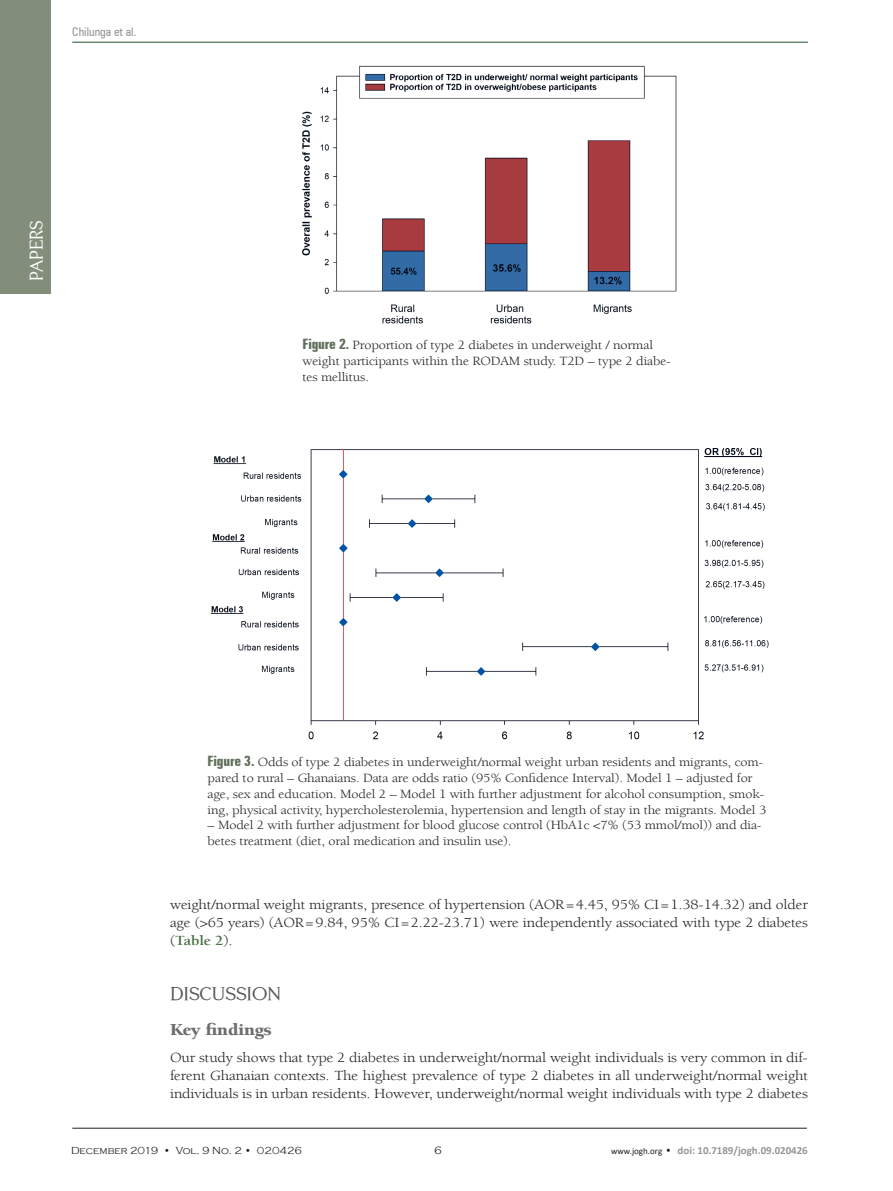
<style>
.page{position:relative;width:893px;height:1191px;background:#fff}
.page>*{position:absolute;margin:0;border:0;box-sizing:border-box;transform-origin:0 0}
.t1{font:18.6px "Centabel";letter-spacing:-.01em;color:#57585a;scale:1.11 1}
.t2{font:18px "Centabel";color:#fff}
.t3{font:900 17.1px "Berkeley Std";letter-spacing:-.01em;color:#6c6d70;scale:1.11 1}
.t4{font:14.25px/18px "Berkeley Std";letter-spacing:-.01em;color:#231f20;text-align:justify;scale:1.11 1}
.t5{font:12.9px/15.8px "Berkeley Std";letter-spacing:-.01em;color:#231f20;scale:1.11 1}
.t6{font:condensed 12px "Zurich BT";color:#939598}
.t7{font:700 10.95px "Calibri";color:#939598}
.t8{font:300 10.95px "Copperplate Gothic";color:#231f20}
.t9{font:300 10.5px "Copperplate Gothic";color:#231f20}
.s1{font-family:"Zurich BT";font-weight:700;font-stretch:extra-condensed;font-size:14.25px;color:#5f6f5b}
.s2{font-weight:700;color:#477045}
.s3{font-weight:400;font-size:9px;color:#231f20}
.s4{font-family:"Copperplate Gothic";font-weight:300;color:#231f20}
</style>
<div class="page">
<hr style="left:72px;top:1128px;width:735px;height:1px;background:#231f20">
<hr style="left:72px;top:42px;width:736px;height:1px;background:#244d32">
<div style="left:0;top:0;width:51px;height:293px;background:#838d7c"></div>
<img style="left:302px;top:65px;width:375px;height:258px">
<img style="left:210px;top:448px;width:559px;height:292px">
<p class="t6" style="left:72px;top:25px;width:66px">Chilunga et al.</p>
<h2 class="t2" style="left:26px;top:281px;width:63px;rotate:-90deg">PAPERS</h2>
<p class="t5" style="left:303px;top:337px;width:333px"><span class="s1">Figure 2.</span> Proportion of type 2 diabetes in underweight / normal weight participants within the RODAM study. T2D – type 2 diabe&shy;tes mellitus.</p>
<p class="t5" style="left:208px;top:754px;width:505px"><span class="s1">Figure 3.</span> Odds of type 2 diabetes in underweight/normal weight urban residents and migrants, com&shy;pared to rural – Ghanaians. Data are odds ratio (95% Confidence Interval). Model 1 – adjusted for age, sex and education. Model 2 – Model 1 with further adjustment for alcohol consumption, smok&shy;ing, physical activity, hypercholesterolemia, hypertension and length of stay in the migrants. Model 3</p>
<p class="t5" style="left:208px;top:817px;width:501px">– Model 2 with further adjustment for blood glucose control (HbA1c &lt;7% (53 mmol/mol)) and dia&shy;betes treatment (diet, oral medication and insulin use).</p>
<p class="t4" style="left:170px;top:896px;width:576px">weight/normal weight migrants, presence of hypertension (AOR=4.45, 95% CI=1.38-14.32) and older age (&gt;65 years) (AOR=9.84, 95% CI=2.22-23.71) were independently associated with type 2 diabetes (<span class="s2">Table 2</span>).</p>
<h1 class="t1" style="left:170px;top:983px;width:102px">DISCUSSION</h1>
<h3 class="t3" style="left:170px;top:1020px;width:93px">Key findings</h3>
<p class="t4" style="left:170px;top:1048px;width:576px">Our study shows that type 2 diabetes in underweight/normal weight individuals is very common in dif&shy;ferent Ghanaian contexts. The highest prevalence of type 2 diabetes in all underweight/normal weight individuals is in urban residents. However, underweight/normal weight individuals with type 2 diabetes</p>
<p class="t9" style="left:71px;top:1144px;width:233px">December 2019 • Vol. 9 No. 2 • 020426</p>
<p class="t8" style="left:434px;top:1144px;width:9px">6</p>
<p class="t7" style="left:611px;top:1142px;width:198px"><span class="s3">www.jogh.org</span> <span class="s4">•</span> doi: 10.7189/jogh.09.020426</p>
</div>
